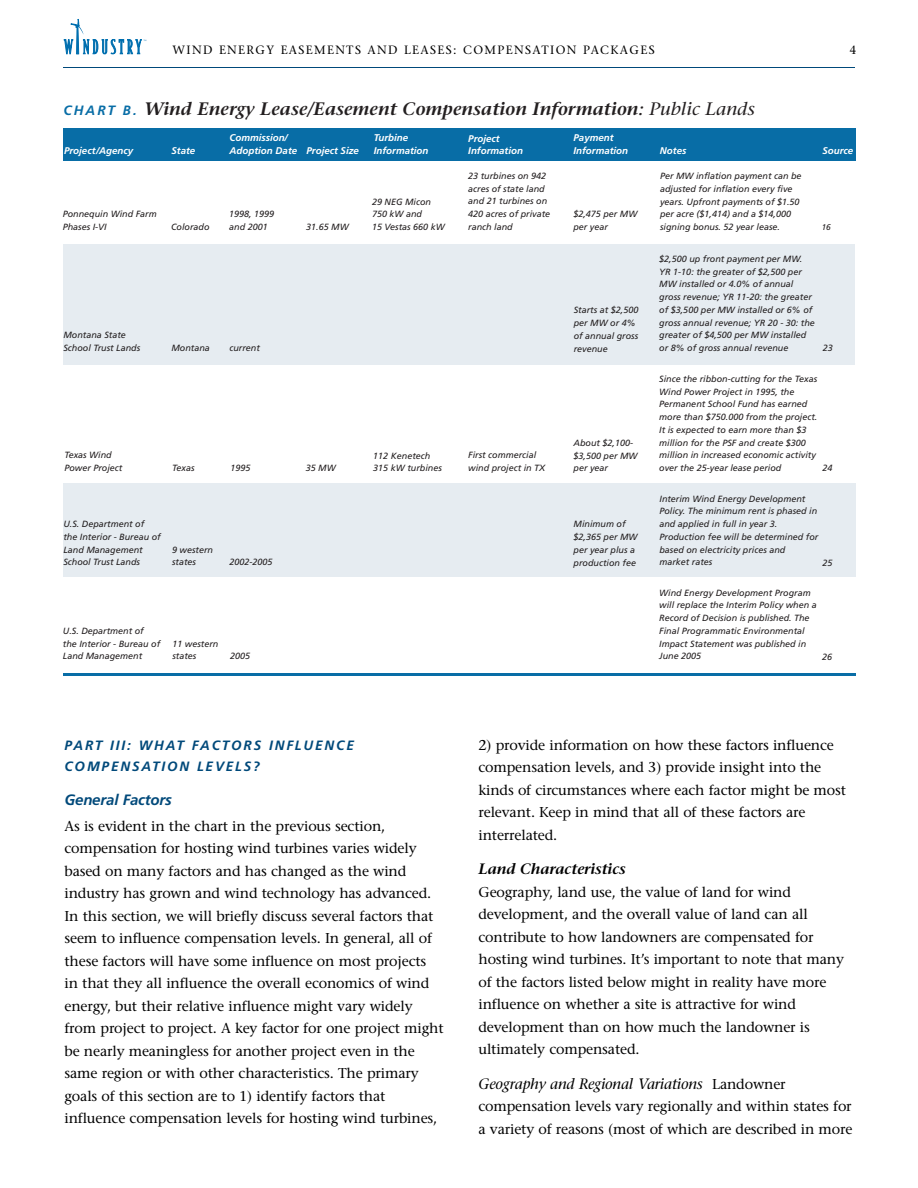
<style>
.page{position:relative;width:918px;height:1188px;background:#fff}
.page>*{position:absolute;margin:0;border:0;box-sizing:border-box;transform-origin:0 0}
.t1{font:italic 600 18px "Stone Serif";color:#231f20}
.t2{font:italic 15px "Stone Serif";letter-spacing:-.01em;color:#000}
.t3{font:italic 600 15px "Stone Serif";letter-spacing:-.01em;color:#000}
.t4{font:italic 700 15px "Frutiger";letter-spacing:-.01em;color:#00497a}
.t5{font:14.25px/22.5px "Stone Serif";letter-spacing:-.01em;color:#000}
.t6{font:italic 700 13.5px/21px "Frutiger";letter-spacing:.14em;color:#00497a}
.t7{font:12px "Stone Serif";letter-spacing:.115em;color:#000}
.t8{font:italic 700 9.75px/12.8px "Frutiger";color:#fff}
.t9{font:italic 9px/12.8px "Frutiger";color:#231f20}
.t10{font:italic 8.25px "Frutiger";color:#231f20}
.s1{font-family:"Frutiger";font-weight:700;font-size:13.5px;color:#086da6}
.s2{font-weight:400}
.s3{font-style:normal;font-size:14.25px}
</style>
<div class="page">
<div style="left:63px;top:128px;width:792px;height:33px;background:#086da6"></div>
<hr style="left:63px;top:673px;width:792px;height:3px;background:#086da6">
<div style="left:63px;top:244px;width:792px;height:120px;background:#e6ecf1"></div>
<div style="left:63px;top:483px;width:792px;height:94px;background:#e6ecf1"></div>
<hr style="left:63px;top:67px;width:792px;height:1px;background:#00497a">
<svg style="left:64px;top:19px;width:82px;height:36px"></svg>
<h3 class="t7" style="left:172px;top:45px;width:484px">WIND ENERGY EASEMENTS AND LEASES: COMPENSATION PACKAGES</h3>
<h3 class="t7" style="left:850px;top:45px;width:8px">4</h3>
<h1 class="t1" style="left:64px;top:101px;width:693px"><span class="s1">CHART B.</span> Wind Energy Lease/Easement Compensation Information<span class="s2">: Public Lands</span></h1>
<p class="t8" style="left:64px;top:145px;width:71px">Project/Agency</p>
<p class="t8" style="left:172px;top:145px;width:25px">State</p>
<p class="t8" style="left:230px;top:132px;width:131px">Commission/<br>Adoption Date Project Size</p>
<p class="t8" style="left:374px;top:132px;width:56px">Turbine<br>Information</p>
<p class="t8" style="left:468px;top:132px;width:56px">Project<br>Information</p>
<p class="t8" style="left:574px;top:132px;width:56px">Payment<br>Information</p>
<p class="t8" style="left:660px;top:145px;width:28px">Notes</p>
<p class="t8" style="left:822px;top:145px;width:32px">Source</p>
<p class="t9" style="left:63px;top:208px;width:96px">Ponnequin Wind Farm<br>Phases I-VI</p>
<p class="t9" style="left:63px;top:330px;width:78px">Montana State<br>School Trust Lands</p>
<p class="t9" style="left:64px;top:449px;width:60px">Texas Wind<br>Power Project</p>
<p class="t9" style="left:468px;top:170px;width:84px">23 turbines on 942 acres of state land and 21 turbines on<br>420 acres of private ranch land</p>
<p class="t9" style="left:660px;top:170px;width:143px">Per MW inflation payment can be adjusted for inflation every five years. Upfront payments of $1.50 per acre ($1,414) and a $14,000</p>
<p class="t9" style="left:372px;top:196px;width:74px">29 NEG Micon<br>750 kW and<br>15 Vestas 660 kW</p>
<p class="t9" style="left:573px;top:208px;width:66px">$2,475 per MW per year</p>
<p class="t9" style="left:229px;top:208px;width:47px">1998, 1999 and 2001</p>
<p class="t9" style="left:171px;top:221px;width:40px">Colorado</p>
<p class="t9" style="left:660px;top:221px;width:122px">signing bonus. 52 year lease.</p>
<p class="t10" style="left:822px;top:224px;width:11px">16</p>
<p class="t9" style="left:306px;top:221px;width:44px">31.65 MW</p>
<p class="t9" style="left:659px;top:253px;width:157px">$2,500 up front payment per MW.<br>YR 1-10: the greater of $2,500 per<br>MW installed or 4.0% of annual gross revenue; YR 11-20: the greater of $3,500 per MW installed or 6% of gross annual revenue; YR 20 - 30: the greater of $4,500 per MW installed or 8% of gross annual revenue</p>
<p class="t9" style="left:574px;top:304px;width:66px">Starts at $2,500 per MW or 4% of annual gross</p>
<p class="t9" style="left:171px;top:342px;width:40px">Montana</p>
<p class="t9" style="left:229px;top:342px;width:32px">current</p>
<p class="t9" style="left:574px;top:343px;width:36px">revenue</p>
<p class="t9" style="left:823px;top:342px;width:12px">23</p>
<p class="t9" style="left:659px;top:373px;width:160px">Since the ribbon-cutting for the Texas Wind Power Project in 1995, the Permanent School Fund has earned more than $750.000 from the project.<br>It is expected to earn more than $3 million for the PSF and create $300 million in increased economic activity over the 25-year lease period</p>
<p class="t9" style="left:574px;top:437px;width:66px">About $2,100- $3,500 per MW</p>
<p class="t9" style="left:373px;top:450px;width:70px">112 Kenetech<br>315 kW turbines</p>
<p class="t9" style="left:468px;top:450px;width:79px">First commercial wind project in TX</p>
<p class="t9" style="left:172px;top:462px;width:24px">Texas</p>
<p class="t9" style="left:231px;top:462px;width:22px">1995</p>
<p class="t9" style="left:306px;top:462px;width:32px">35 MW</p>
<p class="t9" style="left:574px;top:462px;width:36px">per year</p>
<p class="t9" style="left:823px;top:462px;width:12px">24</p>
<p class="t9" style="left:63px;top:518px;width:99px">U.S. Department of<br>the Interior - Bureau of<br>Land Management<br>School Trust Lands</p>
<p class="t9" style="left:574px;top:518px;width:65px">Minimum of $2,365 per MW per year plus a production fee</p>
<p class="t9" style="left:172px;top:544px;width:42px">9 western states</p>
<p class="t9" style="left:230px;top:557px;width:44px">2002-2005</p>
<p class="t9" style="left:63px;top:625px;width:99px">U.S. Department of<br>the Interior - Bureau of<br>Land Management</p>
<p class="t9" style="left:172px;top:638px;width:47px">11 western states</p>
<p class="t9" style="left:230px;top:651px;width:21px">2005</p>
<p class="t9" style="left:660px;top:493px;width:160px">Interim Wind Energy Development<br>Policy. The minimum rent is phased in and applied in full in year 3.<br>Production fee will be determined for based on electricity prices and<br>market rates</p>
<p class="t9" style="left:822px;top:557px;width:11px">25</p>
<p class="t9" style="left:659px;top:587px;width:159px">Wind Energy Development Program will replace the Interim Policy when a<br>Record of Decision is published. The<br>Final Programmatic Environmental<br>Impact Statement was published in<br>June 2005</p>
<p class="t9" style="left:822px;top:651px;width:11px">26</p>
<h3 class="t6" style="left:64px;top:735px;width:291px">PART III: WHAT FACTORS INFLUENCE<br>COMPENSATION LEVELS?</h3>
<h2 class="t4" style="left:64px;top:794px;width:109px">General Factors</h2>
<p class="t5" style="left:64px;top:816px;width:381px">As is evident in the chart in the previous section, compensation for hosting wind turbines varies widely based on many factors and has changed as the wind industry has grown and wind technology has advanced.<br>In this section, we will briefly discuss several factors that seem to influence compensation levels. In general, all of these factors will have some influence on most projects<br>in that they all influence the overall economics of wind energy, but their relative influence might vary widely from project to project. A key factor for one project might be nearly meaningless for another project even in the same region or with other characteristics. The primary goals of this section are to 1) identify factors that influence compensation levels for hosting wind turbines,</p>
<h3 class="t5" style="left:478px;top:735px;width:369px">2) provide information on how these factors influence compensation levels, and 3) provide insight into the kinds of circumstances where each factor might be most relevant. Keep in mind that all of these factors are interrelated.</h3>
<h2 class="t3" style="left:478px;top:863px;width:149px">Land Characteristics</h2>
<p class="t5" style="left:478px;top:882px;width:367px">Geography, land use, the value of land for wind development, and the overall value of land can all contribute to how landowners are compensated for hosting wind turbines. It’s important to note that many of the factors listed below might in reality have more influence on whether a site is attractive for wind development than on how much the landowner is ultimately compensated.</p>
<h2 class="t2" style="left:478px;top:1078px;width:309px">Geography and Regional Variations <span class="s3">Landowner</span></h2>
<h3 class="t5" style="left:479px;top:1097px;width:376px">compensation levels vary regionally and within states for a variety of reasons (most of which are described in more</h3>
</div>
